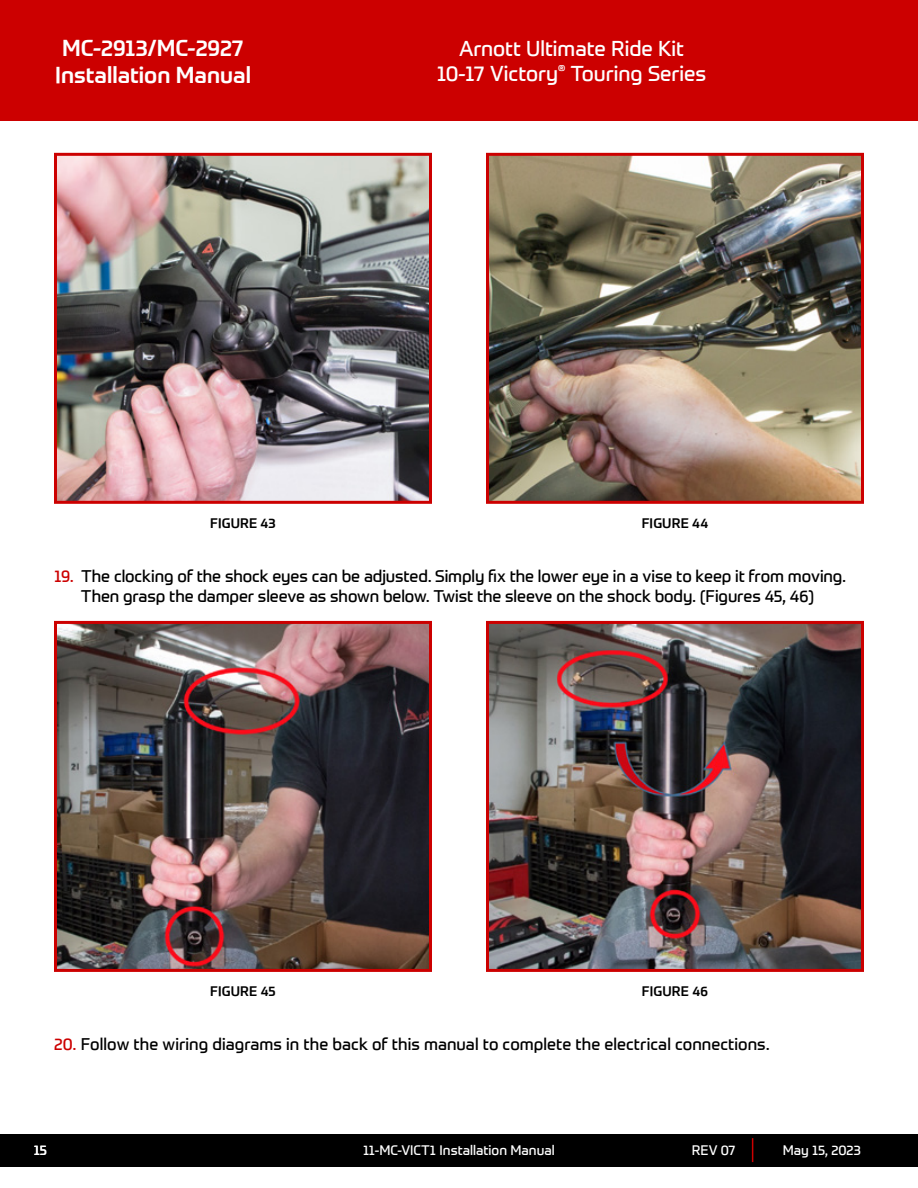
<style>
.page{position:relative;width:918px;height:1188px;background:#fff}
.page>*{position:absolute;margin:0;border:0;box-sizing:border-box;transform-origin:0 0}
.t1{font:500 22.5px/27px "Prometo";color:#fff;text-align:center}
.t2{font:21px/25.2px "Prometo";color:#fff;text-align:center}
.t3{font:16.5px/19.8px "Prometo";letter-spacing:-.005em;color:#000;text-align:center}
.t4{font:13.5px "Prometo";color:#fff}
.t5{font:500 13.5px "Prometo";letter-spacing:.01em;color:#000}
.s1{color:#c00}
</style>
<div class="page">
<div style="left:0;top:1134px;width:918px;height:32px;background:#000"></div>
<svg style="left:752px;top:1138px;width:1px;height:24px"></svg>
<img style="left:58px;top:157px;width:370px;height:343px">
<div style="left:54px;top:153px;width:378px;height:351px;border:3px solid #c00"></div>
<img style="left:490px;top:157px;width:370px;height:343px">
<div style="left:486px;top:153px;width:378px;height:351px;border:3px solid #c00"></div>
<img style="left:58px;top:625px;width:370px;height:343px">
<div style="left:54px;top:621px;width:378px;height:351px;border:3px solid #c00"></div>
<img style="left:490px;top:625px;width:370px;height:343px">
<div style="left:486px;top:621px;width:378px;height:351px;border:3px solid #c00"></div>
<div style="left:0;top:0;width:918px;height:120px;background:#c00"></div>
<h1 class="t1" style="left:55px;top:34px;width:197px">MC-2913/MC-2927<br>Installation Manual</h1>
<p class="t2" style="left:437px;top:35px;width:271px">Arnott Ultimate Ride Kit<br>10-17 Victory<sup>®</sup> Touring Series</p>
<p class="t5" style="left:210px;top:515px;width:67px">FIGURE 43</p>
<p class="t5" style="left:642px;top:515px;width:68px">FIGURE 44</p>
<p class="t3" style="left:54px;top:566px;width:793px"><span class="s1">19.</span> The clocking of the shock eyes can be adjusted. Simply fix the lower eye in a vise to keep it from moving.<br>Then grasp the damper sleeve as shown below. Twist the sleeve on the shock body. (Figures 45, 46)</p>
<p class="t5" style="left:210px;top:983px;width:67px">FIGURE 45</p>
<p class="t5" style="left:642px;top:983px;width:68px">FIGURE 46</p>
<p class="t3" style="left:54px;top:1034px;width:717px"><span class="s1">20.</span> Follow the wiring diagrams in the back of this manual to complete the electrical connections.</p>
<p class="t4" style="left:375px;top:1142px;width:170px">XX-xxxx Installation Manual</p>
<p class="t4" style="left:692px;top:1142px;width:45px">REV 07</p>
<p class="t4" style="left:783px;top:1142px;width:80px">May 15, 2023</p>
<p class="t4" style="left:34px;top:1142px;width:15px">15</p>
<p class="t4" style="left:363px;top:1142px;width:193px">11-MC-VICT1 Installation Manual</p>
</div>
